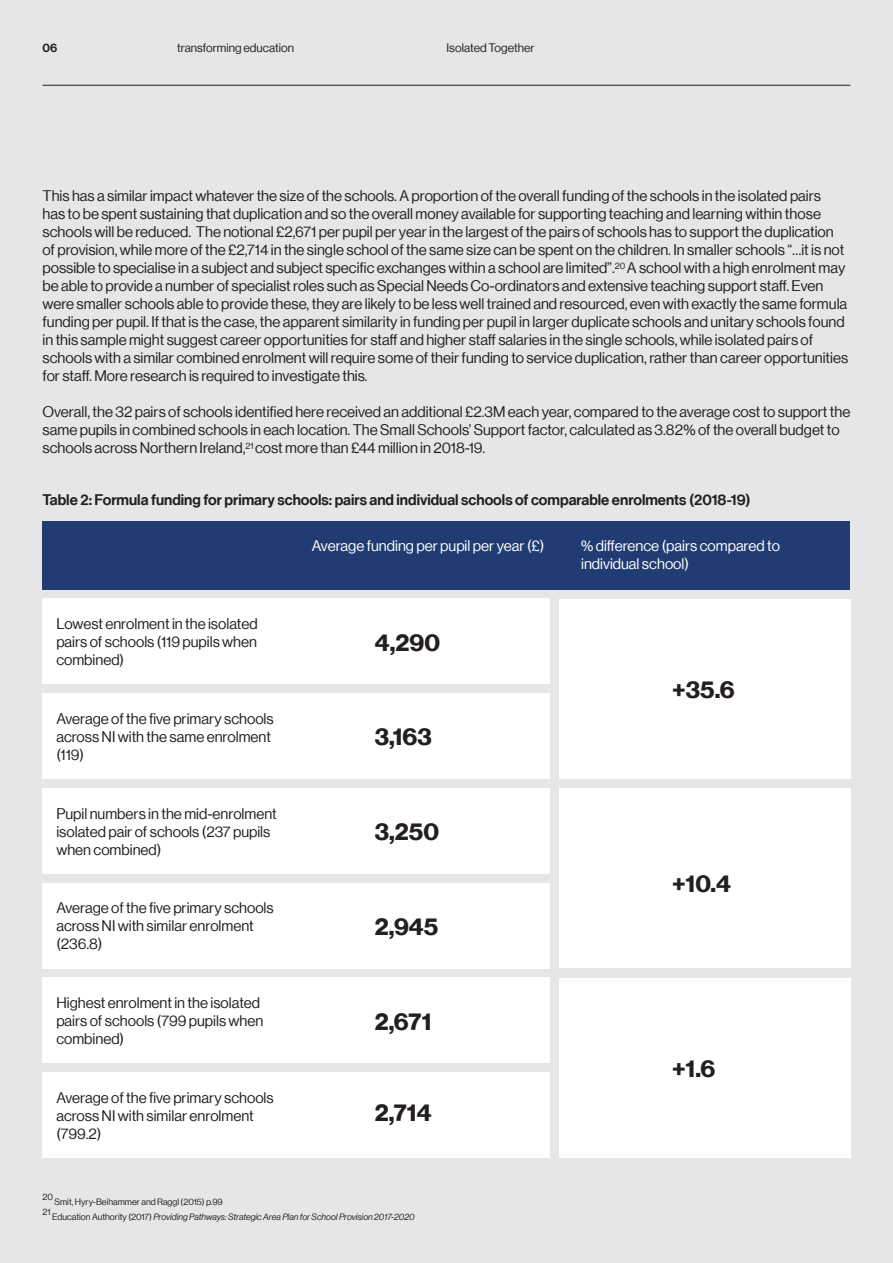
<style>
.page{position:relative;width:893px;height:1263px;background:#e5e6e5}
.page>*{position:absolute;margin:0;border:0;box-sizing:border-box;transform-origin:0 0}
.t1{font:24px "N Haas Grotesk DS Pro 75 Bd";color:#231f20}
.t2{font:15px/18px "N Haas Grotesk DS Pro 55 Rg";color:#231f20}
.t3{font:15px "N Haas Grotesk DS Pro 65 Md";color:#231f20}
.t4{font:15px/18px "N Haas Grotesk DS Pro 55 Rg";color:#fff}
.t5{font:12px "N Haas Grotesk DS Pro 55 Rg";color:#231f20}
.t6{font:12px "N Haas Grotesk DS Std 65 Md";color:#231f20}
.t7{font:9px "N Haas Grotesk DS Pro 56 It";color:#231f20}
.t8{font:9px "N Haas Grotesk DS Pro 55 Rg";color:#231f20}
.s1{font-family:"N Haas Grotesk DS Pro 55 Rg"}
</style>
<div class="page">
<hr style="left:43px;top:85px;width:807px;height:1px;background:#231f20">
<div style="left:43px;top:521px;width:807px;height:69px;background:#213b73"></div>
<div style="left:43px;top:599px;width:507px;height:85px;background:#fff"></div>
<div style="left:559px;top:599px;width:291px;height:180px;background:#fff"></div>
<div style="left:559px;top:788px;width:291px;height:180px;background:#fff"></div>
<div style="left:559px;top:978px;width:291px;height:180px;background:#fff"></div>
<div style="left:43px;top:693px;width:507px;height:86px;background:#fff"></div>
<div style="left:43px;top:788px;width:507px;height:85px;background:#fff"></div>
<div style="left:43px;top:883px;width:507px;height:85px;background:#fff"></div>
<div style="left:43px;top:978px;width:507px;height:85px;background:#fff"></div>
<div style="left:43px;top:1073px;width:507px;height:85px;background:#fff"></div>
<p class="t6" style="left:43px;top:41px;width:16px">06</p>
<p class="t5" style="left:177px;top:41px;width:118px">transforming education</p>
<p class="t5" style="left:446px;top:41px;width:90px">Isolated Together</p>
<p class="t2" style="left:43px;top:187px;width:807px">This has a similar impact whatever the size of the schools. A proportion of the overall funding of the schools in the isolated pairs<br>has to be spent sustaining that duplication and so the overall money available for supporting teaching and learning within those schools will be reduced. The notional £2,671 per pupil per year in the largest of the pairs of schools has to support the duplication of provision, while more of the £2,714 in the single school of the same size can be spent on the children. In smaller schools “…it is not possible to specialise in a subject and subject specific exchanges within a school are limited”.<sup>20</sup> A school with a high enrolment may be able to provide a number of specialist roles such as Special Needs Co-ordinators and extensive teaching support staff. Even were smaller schools able to provide these, they are likely to be less well trained and resourced, even with exactly the same formula funding per pupil. If that is the case, the apparent similarity in funding per pupil in larger duplicate schools and unitary schools found in this sample might suggest career opportunities for staff and higher staff salaries in the single schools, while isolated pairs of schools with a similar combined enrolment will require some of their funding to service duplication, rather than career opportunities for staff. More research is required to investigate this.</p>
<p class="t2" style="left:43px;top:403px;width:809px">Overall, the 32 pairs of schools identified here received an additional £2.3M each year, compared to the average cost to support the same pupils in combined schools in each location. The Small Schools’ Support factor, calculated as 3.82% of the overall budget to schools across Northern Ireland,<sup>21</sup> cost more than £44 million in 2018-19.</p>
<p class="t3" style="left:43px;top:491px;width:710px">Table 2: Formula funding for primary schools: pairs and individual schools of comparable enrolments (2018-19)</p>
<p class="t4" style="left:312px;top:537px;width:234px">Average funding per pupil per year (£)</p>
<p class="t4" style="left:581px;top:537px;width:200px">% difference (pairs compared to individual school)</p>
<p class="t2" style="left:56px;top:615px;width:203px;text-align:justify">Lowest enrolment in the isolated pairs of schools (119 pupils when combined)</p>
<p class="t2" style="left:56px;top:710px;width:219px">Average of the five primary schools across NI with the same enrolment (119)</p>
<p class="t2" style="left:56px;top:804px;width:222px">Pupil numbers in the mid-enrolment isolated pair of schools (237 pupils when combined)</p>
<p class="t2" style="left:56px;top:899px;width:219px">Average of the five primary schools across NI with similar enrolment (236.8)</p>
<p class="t2" style="left:56px;top:994px;width:209px">Highest enrolment in the isolated pairs of schools (799 pupils when combined)</p>
<p class="t2" style="left:56px;top:1089px;width:219px">Average of the five primary schools across NI with similar enrolment (799.2)</p>
<p class="t8" style="left:43px;top:1192px;width:12px">20</p>
<p class="t8" style="left:55px;top:1196px;width:170px">Smit, Hyry-Beihammer and Raggl (2015) p.99</p>
<h1 class="t1" style="left:375px;top:628px;width:67px">4,290</h1>
<h1 class="t1" style="left:375px;top:723px;width:58px">3,163</h1>
<h1 class="t1" style="left:375px;top:818px;width:66px">3,250</h1>
<h1 class="t1" style="left:375px;top:912px;width:65px">2,945</h1>
<h1 class="t1" style="left:375px;top:1007px;width:58px">2,671</h1>
<h1 class="t1" style="left:375px;top:1098px;width:58px">2,714</h1>
<p class="t8" style="left:43px;top:1207px;width:10px">21</p>
<p class="t7" style="left:52px;top:1211px;width:364px"><span class="s1">Education Authority (2017)</span> Providing Pathways: Strategic Area Plan for School Provision 2017-2020</p>
<h1 class="t1" style="left:672px;top:675px;width:64px">+35.6</h1>
<h1 class="t1" style="left:672px;top:869px;width:60px">+10.4</h1>
<h1 class="t1" style="left:672px;top:1055px;width:44px">+1.6</h1>
</div>
